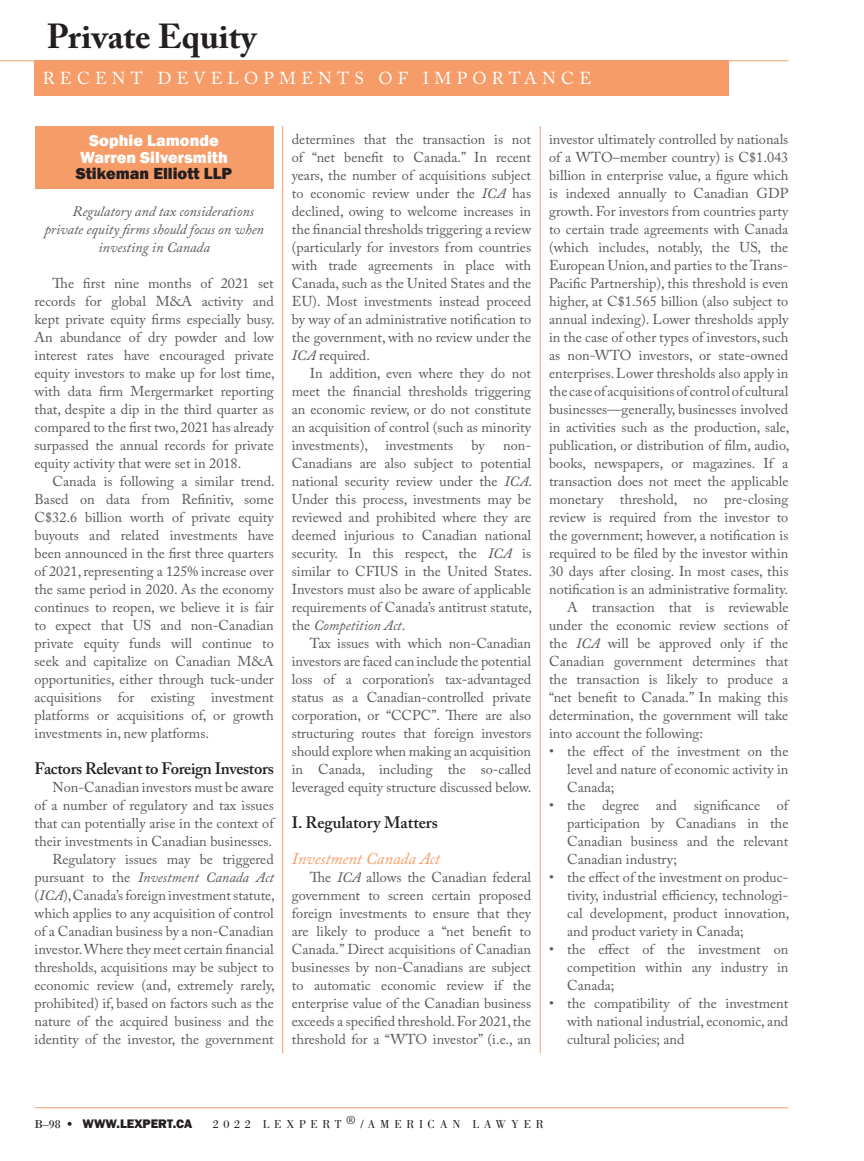
<style>
.page{position:relative;width:864px;height:1161px;background:#fff}
.page>*{position:absolute;margin:0;border:0;box-sizing:border-box;transform-origin:0 0}
.t1{font:700 34.5px "Adobe Caslon Pro";color:#231f20}
.t2{font:17.25px "Adobe Caslon Pro";letter-spacing:.305em;color:#fff}
._5_1_Heading_-_Level{font:600 16.5px "Adobe Caslon Pro";letter-spacing:-.02em;color:#231f20}
._2_PA_Byline{font:800 16.5px "Franklin Gothic";color:#fff}
._5_1_Heading_-_Level-2{font:600 16.5px "Adobe Caslon Pro";color:#231f20}
._5_2_Heading_-_Level{font:italic 16.5px "Adobe Caslon Pro";color:#f69c68}
._2_PA_Byline-2{font:800 16.5px "Franklin Gothic";color:#231f20}
._4_1_Article_Body{font:14.25px/18px "Adobe Caslon Pro";color:#57585a;text-align:justify}
._4_1_Article_Body-2{font:italic 14.25px "Adobe Caslon Pro";color:#57585a}
.t3{font:800 12.75px "Franklin Gothic";color:#231f20}
.t4{font:12px "Bodoni Std";letter-spacing:.395em;color:#231f20}
.s1{font-style:italic}
.s2{font-family:"Bodoni";font-weight:400;font-size:12px}
.s3{font-family:"Bodoni MT Black";font-weight:400}
</style>
<div class="page">
<div style="left:35px;top:61px;width:694px;height:35px;background:#f69c68"></div>
<hr style="left:0;top:61px;width:788px;height:1px;background:#f69c68">
<hr style="left:35px;top:1107px;width:753px;height:1px;background:#f69c68">
<hr style="left:540px;top:126px;width:1px;height:927px;background:#f69c68">
<hr style="left:282px;top:126px;width:1px;height:927px;background:#f69c68">
<div style="left:35px;top:126px;width:239px;height:62px;background:#f69c68"></div>
<h1 class="t1" style="left:47px;top:16px;width:211px">Private Equity</h1>
<p class="t2" style="left:43px;top:68px;width:550px">RECENT DEVELOPMENTS OF IMPORTANCE</p>
<p class="_2_PA_Byline" style="left:89px;top:130px;width:131px">Sophie Lamonde</p>
<p class="_2_PA_Byline" style="left:80px;top:147px;width:149px">Warren Silversmith</p>
<p class="_2_PA_Byline-2" style="left:76px;top:163px;width:158px">Stikeman Elliott LLP</p>
<p class="_4_1_Article_Body-2" style="left:72px;top:203px;width:183px">Regulatory and tax considerations</p>
<p class="_4_1_Article_Body-2" style="left:44px;top:221px;width:221px">private equity firms should focus on when</p>
<p class="_4_1_Article_Body-2" style="left:99px;top:239px;width:113px">investing in Canada</p>
<p class="_4_1_Article_Body" style="left:35px;top:274px;width:242px;text-indent:18px">The first nine months of 2021 set records for global M&amp;A activity and kept private equity firms especially busy.<br>An abundance of dry powder and low interest rates have encouraged private equity investors to make up for lost time, with data firm Mergermarket reporting that, despite a dip in the third quarter as compared to the first two, 2021 has already surpassed the annual records for private equity activity that were set in 2018.</p>
<p class="_4_1_Article_Body" style="left:35px;top:472px;width:242px;text-indent:18px">Canada is following a similar trend.<br>Based on data from Refinitiv, some C$32.6 billion worth of private equity buyouts and related investments have been announced in the first three quarters of 2021, representing a 125% increase over the same period in 2020. As the economy continues to reopen, we believe it is fair to expect that US and non-Canadian private equity funds will continue to seek and capitalize on Canadian M&amp;A opportunities, either through tuck-under acquisitions for existing investment platforms or acquisitions of, or growth investments in, new platforms.</p>
<p class="_5_1_Heading_-_Level" style="left:35px;top:759px;width:241px">Factors Relevant to Foreign Investors</p>
<p class="_4_1_Article_Body" style="left:35px;top:778px;width:241px;text-indent:18px">Non-Canadian investors must be aware of a number of regulatory and tax issues that can potentially arise in the context of their investments in Canadian businesses.</p>
<p class="_4_1_Article_Body" style="left:35px;top:850px;width:242px;text-indent:18px">Regulatory issues may be triggered pursuant to the <span class="s1">Investment Canada Act </span>(<span class="s1">ICA</span>), Canada’s foreign investment statute, which applies to any acquisition of control of a Canadian business by a non-Canadian investor. Where they meet certain financial thresholds, acquisitions may be subject to economic review (and, extremely rarely, prohibited) if, based on factors such as the nature of the acquired business and the identity of the investor, the government</p>
<p class="_4_1_Article_Body" style="left:292px;top:130px;width:241px">determines that the transaction is not of “net benefit to Canada.” In recent years, the number of acquisitions subject to economic review under the <span class="s1">ICA</span> has declined, owing to welcome increases in the financial thresholds triggering a review (particularly for investors from countries with trade agreements in place with Canada, such as the United States and the EU). Most investments instead proceed by way of an administrative notification to the government, with no review under the <span class="s1">ICA</span> required.</p>
<p class="_4_1_Article_Body" style="left:292px;top:364px;width:241px;text-indent:18px">In addition, even where they do not meet the financial thresholds triggering an economic review, or do not constitute an acquisition of control (such as minority investments), investments</p>
<p class="_4_1_Article_Body" style="left:472px;top:436px;width:15px">by</p>
<p class="_4_1_Article_Body" style="left:292px;top:436px;width:242px;text-indent:211px">non-Canadians are also subject to potential national security review under the <span class="s1">ICA</span>.<br>Under this process, investments may be reviewed and prohibited where they are deemed injurious to Canadian national security. In this respect, the <span class="s1">ICA</span> is similar to CFIUS in the United States.<br>Investors must also be aware of applicable requirements of Canada’s antitrust statute, the <span class="s1">Competition Act</span>.</p>
<p class="_4_1_Article_Body" style="left:292px;top:634px;width:241px;text-indent:18px">Tax issues with which non-Canadian investors are faced can include the potential loss of a corporation’s tax-advantaged status as a Canadian-controlled private corporation, or “CCPC”. There are also structuring routes that foreign investors should explore when making an acquisition in Canada, including the so-called leveraged equity structure discussed below.</p>
<p class="_5_1_Heading_-_Level-2" style="left:292px;top:813px;width:148px">I. Regulatory Matters</p>
<p class="_5_2_Heading_-_Level" style="left:292px;top:849px;width:150px">Investment Canada Act</p>
<p class="_4_1_Article_Body" style="left:292px;top:868px;width:241px;text-indent:18px">The <span class="s1">ICA</span> allows the Canadian federal government to screen certain proposed foreign investments to ensure that they are likely to produce a “net benefit to Canada.” Direct acquisitions of Canadian businesses by non-Canadians are subject to automatic economic review if the enterprise value of the Canadian business exceeds a specified threshold. For 2021, the threshold for a “WTO investor” (i.e., an</p>
<p class="_4_1_Article_Body" style="left:549px;top:130px;width:242px">investor ultimately controlled by nationals of a WTO–member country) is C$1.043 billion in enterprise value, a figure which is indexed annually to Canadian GDP growth. For investors from countries party to certain trade agreements with Canada (which includes, notably, the US, the European Union, and parties to the Trans-Pacific Partnership), this threshold is even higher, at C$1.565 billion (also subject to annual indexing). Lower thresholds apply in the case of other types of investors, such as non-WTO investors, or state-owned enterprises. Lower thresholds also apply in the case of acquisitions of control of cultural businesses—generally, businesses involved in activities such as the production, sale, publication, or distribution of film, audio, books, newspapers, or magazines. If a transaction does not meet the applicable monetary threshold, no pre-closing review is required from the investor to the government; however, a notification is required to be filed by the investor within 30 days after closing. In most cases, this notification is an administrative formality.</p>
<p class="_4_1_Article_Body" style="left:549px;top:598px;width:241px;text-indent:18px">A transaction that is reviewable under the economic review sections of the <span class="s1">ICA</span> will be approved only if the Canadian government determines that the transaction is likely to produce a “net benefit to Canada.” In making this determination, the government will take into account the following:</p>
<p class="_4_1_Article_Body" style="left:567px;top:742px;width:223px;text-indent:-18px">• the effect of the investment on the level and nature of economic activity in Canada;</p>
<p class="_4_1_Article_Body" style="left:567px;top:796px;width:223px;text-indent:-18px">• the degree and significance of participation by Canadians in the Canadian business and the relevant Canadian industry;</p>
<p class="_4_1_Article_Body" style="left:567px;top:868px;width:224px;text-indent:-18px">• the effect of the investment on produc&shy;tivity, industrial efficiency, technologi&shy;cal development, product innovation, and product variety in Canada;</p>
<p class="_4_1_Article_Body" style="left:567px;top:940px;width:223px;text-indent:-18px">• the effect of the investment on competition within any industry in Canada;</p>
<p class="_4_1_Article_Body" style="left:567px;top:994px;width:223px;text-indent:-18px">• the compatibility of the investment with national industrial, economic, and cultural policies; and</p>
<p class="t3" style="left:35px;top:1116px;width:159px"><span class="s2">B–98</span> <span class="s3">•</span> WWW.LEXPERT.CA</p>
<p class="t4" style="left:213px;top:1118px;width:333px">2022 LEXPERT®/AMERICAN LAWYER</p>
</div>
